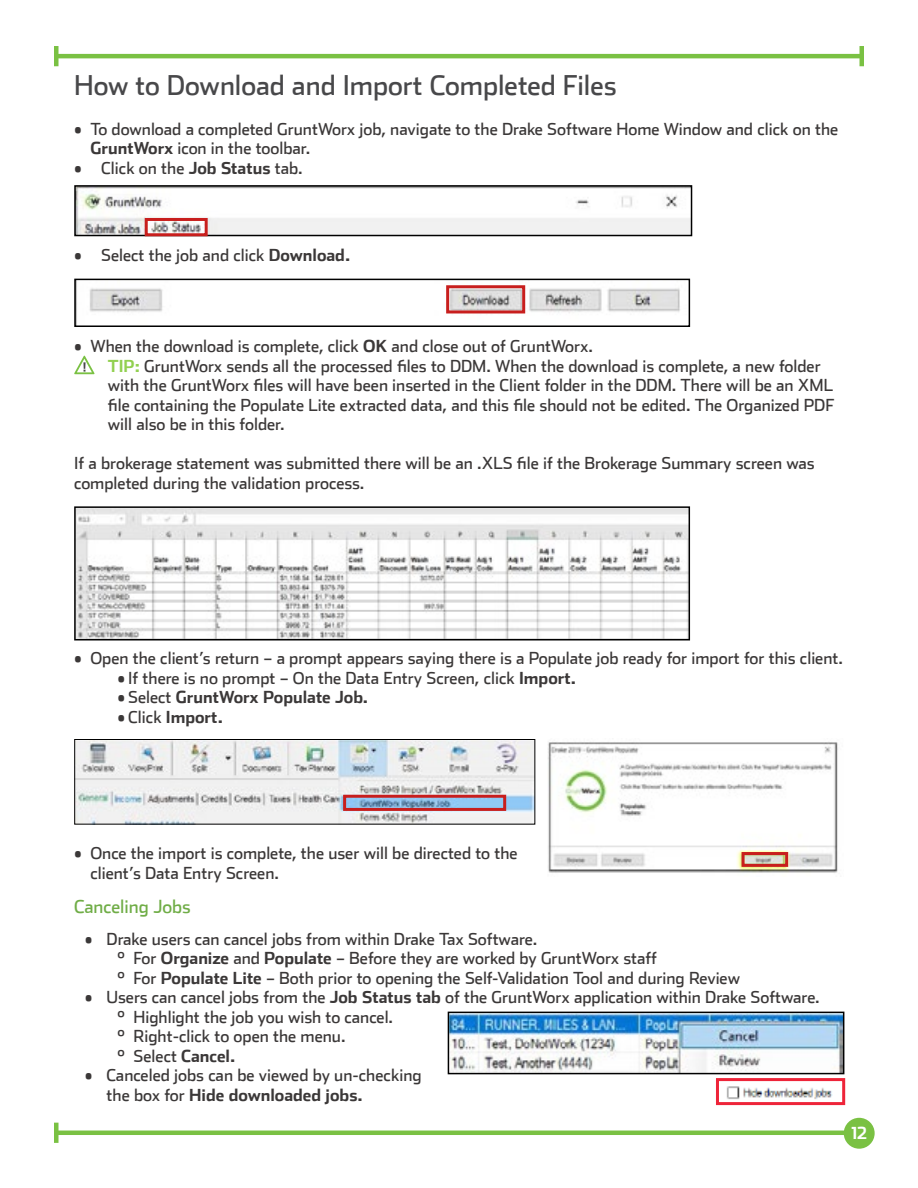
<style>
.page{position:relative;width:918px;height:1188px;background:#fff}
.page>*{position:absolute;margin:0;border:0;box-sizing:border-box;transform-origin:0 0}
.t1{font:27.15px "Stainless";color:#48484a}
.Heading_2{font:18px "Stainless";color:#70ad47}
.List_Paragraph{font:16.5px/19.5px "Stainless";color:#3b3838}
.t2{font:700 16.5px "Stainless";color:#3b3838}
.t3{font:700 16.5px "Stainless";color:#fff}
.s1{font-weight:700}
.s2{font-weight:700;color:#92d050}
.s3{font-weight:400}
</style>
<div class="page">
<img style="left:77px;top:188px;width:612px;height:45px">
<div style="left:74px;top:185px;width:618px;height:51px;border:2px solid #000"></div>
<div style="left:145px;top:218px;width:63px;height:18px;border:3px solid #c81e1d"></div>
<svg style="left:74px;top:355px;width:21px;height:19px"></svg>
<img style="left:548px;top:742px;width:290px;height:131px">
<div style="left:742px;top:852px;width:46px;height:15px;border:3px solid #c81e1d"></div>
<img style="left:76px;top:741px;width:457px;height:82px">
<div style="left:74px;top:739px;width:461px;height:86px;border:1px solid #000"></div>
<div style="left:343px;top:795px;width:163px;height:16px;border:3px solid #c81e1d"></div>
<img style="left:451px;top:1015px;width:390px;height:56px">
<div style="left:448px;top:1012px;width:396px;height:62px;border:2px solid #000"></div>
<img style="left:726px;top:1086px;width:107px;height:13px">
<div style="left:716px;top:1078px;width:129px;height:27px;border:3px solid #ee2439"></div>
<hr style="left:56px;top:1131px;width:806px;height:4px;background:#7ac143">
<hr style="left:54px;top:1123px;width:4px;height:20px;background:#7ac143">
<hr style="left:56px;top:54px;width:806px;height:4px;background:#7ac143">
<hr style="left:54px;top:46px;width:4px;height:20px;background:#7ac143">
<hr style="left:860px;top:46px;width:4px;height:20px;background:#7ac143">
<div style="left:844px;top:1118px;width:31px;height:31px;background:#7ac143;border-radius:50%"></div>
<img style="left:89px;top:285px;width:591px;height:29px">
<div style="left:74px;top:279px;width:616px;height:48px;border:2px solid #000"></div>
<div style="left:446px;top:285px;width:79px;height:28px;border:3px solid #c81e1d"></div>
<img style="left:77px;top:509px;width:610px;height:128px">
<div style="left:74px;top:506px;width:616px;height:134px;border:2px solid #000"></div>
<h2 class="t1" style="left:74px;top:69px;width:544px">How to Download and Import Completed Files</h2>
<p class="List_Paragraph" style="left:90px;top:119px;width:749px;text-indent:-16px">• To download a completed GruntWorx job, navigate to the Drake Software Home Window and click on the<br><span class="s1">GruntWorx</span> icon in the toolbar.</p>
<p class="List_Paragraph" style="left:74px;top:158px;width:230px">• Click on the <span class="s1">Job Status</span> tab.</p>
<p class="List_Paragraph" style="left:74px;top:245px;width:278px">• Select the job and click <span class="s1">Download.</span></p>
<p class="List_Paragraph" style="left:74px;top:336px;width:520px">• When the download is complete, click <span class="s1">OK</span> and close out of GruntWorx.</p>
<p class="List_Paragraph" style="left:108px;top:356px;width:728px"><span class="s2">TIP:</span> GruntWorx sends all the processed files to DDM. When the download is complete, a new folder with the GruntWorx files will have been inserted in the Client folder in the DDM. There will be an XML file containing the Populate Lite extracted data, and this file should not be edited. The Organized PDF will also be in this folder.</p>
<p class="List_Paragraph" style="left:74px;top:453px;width:742px">If a brokerage statement was submitted there will be an .XLS file if the Brokerage Summary screen was completed during the validation process.</p>
<p class="List_Paragraph" style="left:74px;top:648px;width:770px">• Open the client’s return – a prompt appears saying there is a Populate job ready for import for this client.</p>
<p class="List_Paragraph" style="left:117px;top:668px;width:460px">• If there is no prompt – On the Data Entry Screen, click <span class="s1">Import.</span></p>
<p class="t2" style="left:117px;top:687px;width:252px"><span class="s3">• Select</span> GruntWorx Populate Job.</p>
<p class="t2" style="left:117px;top:707px;width:107px"><span class="s3">• Click</span> Import.</p>
<p class="List_Paragraph" style="left:90px;top:843px;width:429px;text-indent:-16px">• Once the import is complete, the user will be directed to the client’s Data Entry Screen.</p>
<p class="Heading_2" style="left:74px;top:896px;width:118px">Canceling Jobs</p>
<p class="List_Paragraph" style="left:85px;top:929px;width:454px">• Drake users can cancel jobs from within Drake Tax Software.</p>
<p class="List_Paragraph" style="left:117px;top:948px;width:541px">° For <span class="s1">Organize</span> and <span class="s1">Populate</span> – Before they are worked by GruntWorx staff</p>
<p class="List_Paragraph" style="left:117px;top:968px;width:624px">° For <span class="s1">Populate Lite</span> – Both prior to opening the Self-Validation Tool and during Review</p>
<p class="List_Paragraph" style="left:85px;top:987px;width:736px">• Users can cancel jobs from the <span class="s1">Job Status tab</span> of the GruntWorx application within Drake Software.</p>
<p class="List_Paragraph" style="left:117px;top:1007px;width:277px">° Highlight the job you wish to cancel.</p>
<p class="List_Paragraph" style="left:117px;top:1026px;width:230px">° Right-click to open the menu.</p>
<p class="List_Paragraph" style="left:117px;top:1046px;width:119px">° Select <span class="s1">Cancel.</span></p>
<p class="List_Paragraph" style="left:107px;top:1065px;width:317px;text-indent:-22px">• Canceled jobs can be viewed by un-checking the box for <span class="s1">Hide downloaded jobs.</span></p>
<p class="t3" style="left:851px;top:1123px;width:17px">12</p>
</div>
